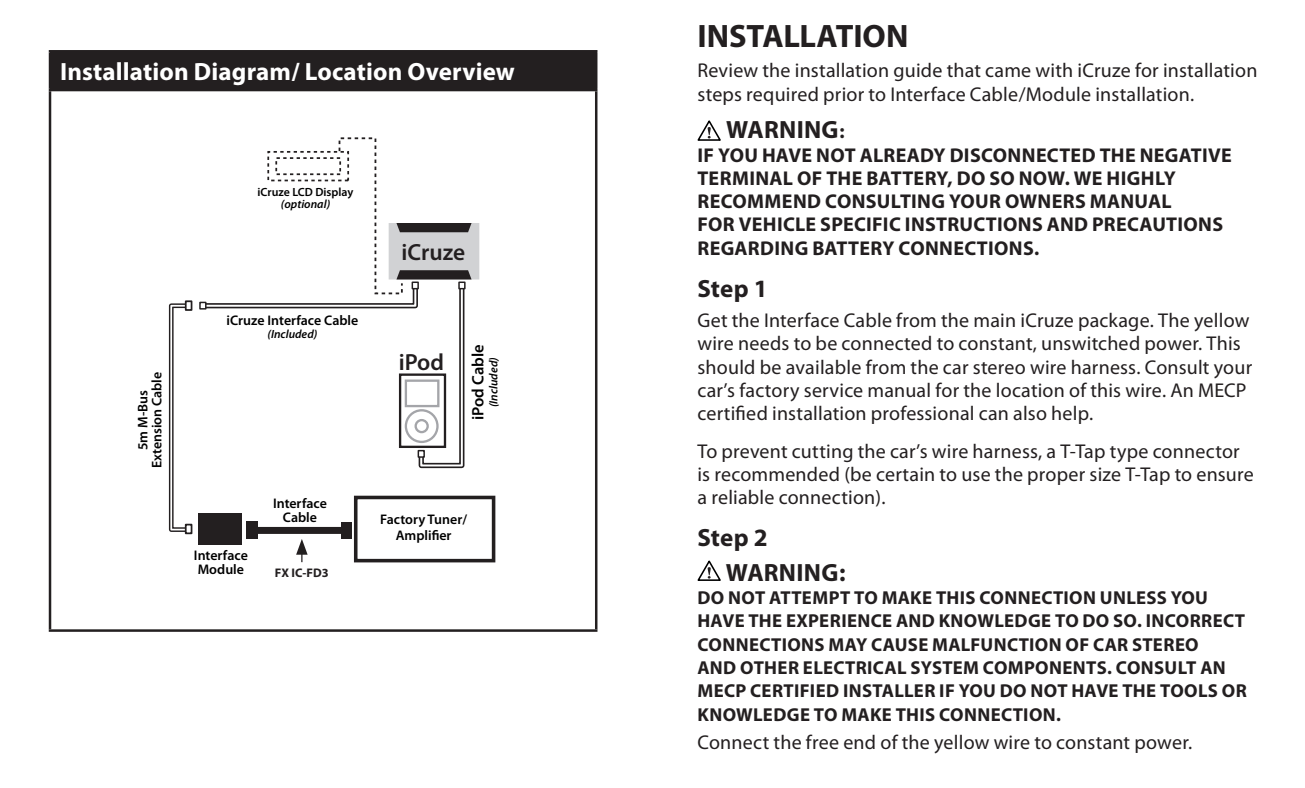
<style>
.page{position:relative;width:1305px;height:788px;background:#fff}
.page>*{position:absolute;margin:0;border:0;box-sizing:border-box;transform-origin:0 0}
.t1{font:700 32.5px "Myriad Pro";letter-spacing:-.005em;color:#231f20}
.t2{font:700 25px "Myriad Pro";letter-spacing:.005em;color:#fff}
.t3{font:700 25px/34.8px "Myriad Pro";letter-spacing:.01em;color:#231f20}
.t4{font:600 23.5px "Myriad Pro";color:#231f20}
.t5{font:20px/23.2px "Myriad Pro";letter-spacing:.01em;color:#231f20}
.t6{font:700 20px/23.2px "Myriad Pro";letter-spacing:.015em;color:#231f20}
.t7{font:700 18.75px/23.2px "Myriad Pro";letter-spacing:.02em;color:#231f20}
.t8{font:600 16.5px "Myriad Pro";color:#000}
.t9{font:600 14px/14px "Myriad Pro";color:#000;text-align:center}
.t10{font:700 12.5px "Myriad Pro";color:#231f20}
.t11{font:italic 600 12px "Myriad Pro";color:#000}
.t12{font:600 12px "Myriad Pro";color:#000}
.s1{font-size:20px}
</style>
<div class="page">
<svg style="left:698px;top:120px;width:23px;height:21px"></svg>
<svg style="left:698px;top:560px;width:23px;height:21px"></svg>
<div style="left:50px;top:51px;width:546px;height:39px;background:#231f20"></div>
<hr style="left:49px;top:91px;width:2px;height:538px;background:#231f20">
<hr style="left:595px;top:91px;width:2px;height:538px;background:#231f20">
<hr style="left:49px;top:629px;width:548px;height:2px;background:#231f20">
<hr style="left:49px;top:50px;width:548px;height:2px;background:#231f20">
<hr style="left:49px;top:52px;width:2px;height:37px;background:#231f20">
<hr style="left:595px;top:52px;width:2px;height:37px;background:#231f20">
<hr style="left:49px;top:89px;width:548px;height:2px;background:#231f20">
<svg style="left:168px;top:301px;width:25px;height:233px"></svg>
<div style="left:354px;top:495px;width:141px;height:67px;border:4px solid #231f20"></div>
<div style="left:198px;top:513px;width:44px;height:31px;background:#231f20"></div>
<div style="left:246px;top:522px;width:12px;height:17px;background:#231f20"></div>
<div style="left:342px;top:522px;width:10px;height:17px;background:#231f20"></div>
<div style="left:254px;top:527px;width:87px;height:7px;background:#231f20"></div>
<div style="left:186px;top:301px;width:6px;height:9px;background:#fff"></div>
<div style="left:185px;top:300px;width:7px;height:11px;border:2px solid #231f20"></div>
<div style="left:186px;top:524px;width:6px;height:9px;background:#fff"></div>
<div style="left:185px;top:523px;width:7px;height:11px;border:2px solid #231f20"></div>
<div style="left:199px;top:302px;width:8px;height:7px;border:1px solid #231f20"></div>
<svg style="left:201px;top:137px;width:278px;height:332px"></svg>
<div style="left:458px;top:281px;width:8px;height:8px;border:1px solid #231f20"></div>
<div style="left:418px;top:450px;width:6px;height:7px;background:#fff"></div>
<div style="left:418px;top:450px;width:7px;height:8px;border:1px solid #231f20"></div>
<svg style="left:296px;top:539px;width:12px;height:23px"></svg>
<p class="t2" style="left:60px;top:58px;width:456px">Installation Diagram/ Location Overview</p>
<p class="t9" style="left:136px;top:468px;width:98px;rotate:-90deg">5m M-Bus<br>Extension Cable</p>
<p class="t12" style="left:258px;top:185px;width:97px">iCruze LCD Display</p>
<p class="t11" style="left:281px;top:197px;width:51px">(optional)</p>
<p class="t9" style="left:227px;top:313px;width:133px">iCruze Interface Cable</p>
<p class="t11" style="left:267px;top:328px;width:51px">(Included)</p>
<p class="t4" style="left:401px;top:239px;width:65px">iCruze</p>
<p class="t4" style="left:399px;top:348px;width:47px">iPod</p>
<p class="t8" style="left:469px;top:420px;width:78px;rotate:-90deg">iPod Cable</p>
<p class="t11" style="left:487px;top:407px;width:52px;rotate:-90deg">(Included)</p>
<p class="t9" style="left:194px;top:549px;width:55px;text-align:left">Interface<br>Module</p>
<p class="t9" style="left:273px;top:496px;width:55px">Interface<br>Cable</p>
<p class="t10" style="left:275px;top:565px;width:56px">FX IC-FD3</p>
<p class="t9" style="left:380px;top:511px;width:88px;line-height:16.2px">Factory Tuner/<br>Amplifier</p>
<h1 class="t1" style="left:698px;top:18px;width:212px">INSTALLATION</h1>
<p class="t5" style="left:698px;top:59px;width:562px">Review the installation guide that came with iCruze for installation steps required prior to Interface Cable/Module installation.</p>
<p class="t3" style="left:726px;top:113px;width:120px">WARNING<span class="s1">:</span></p>
<p class="t6" style="left:697px;top:143px;width:536px">IF YOU HAVE NOT ALREADY DISCONNECTED THE NEGATIVE TERMINAL OF THE BATTERY, DO SO NOW. WE HIGHLY RECOMMEND CONSULTING YOUR OWNERS MANUAL<br>FOR VEHICLE SPECIFIC INSTRUCTIONS AND PRECAUTIONS REGARDING BATTERY CONNECTIONS.</p>
<p class="t3" style="left:698px;top:271px;width:72px">Step 1</p>
<p class="t5" style="left:698px;top:309px;width:556px">Get the Interface Cable from the main iCruze package. The yellow wire needs to be connected to constant, unswitched power. This should be available from the car stereo wire harness. Consult your car’s factory service manual for the location of this wire. An MECP certified installation professional can also help.</p>
<p class="t5" style="left:697px;top:440px;width:558px">To prevent cutting the car’s wire harness, a T-Tap type connector is recommended (be certain to use the proper size T-Tap to ensure a reliable connection).</p>
<p class="t3" style="left:726px;top:520px;width:121px;text-indent:-28px">Step 2<br>WARNING:</p>
<p class="t7" style="left:698px;top:586px;width:551px">DO NOT ATTEMPT TO MAKE THIS CONNECTION UNLESS YOU HAVE THE EXPERIENCE AND KNOWLEDGE TO DO SO. INCORRECT CONNECTIONS MAY CAUSE MALFUNCTION OF CAR STEREO<br>AND OTHER ELECTRICAL SYSTEM COMPONENTS. CONSULT AN MECP CERTIFIED INSTALLER IF YOU DO NOT HAVE THE TOOLS OR KNOWLEDGE TO MAKE THIS CONNECTION.</p>
<p class="t5" style="left:698px;top:731px;width:496px">Connect the free end of the yellow wire to constant power.</p>
</div>
